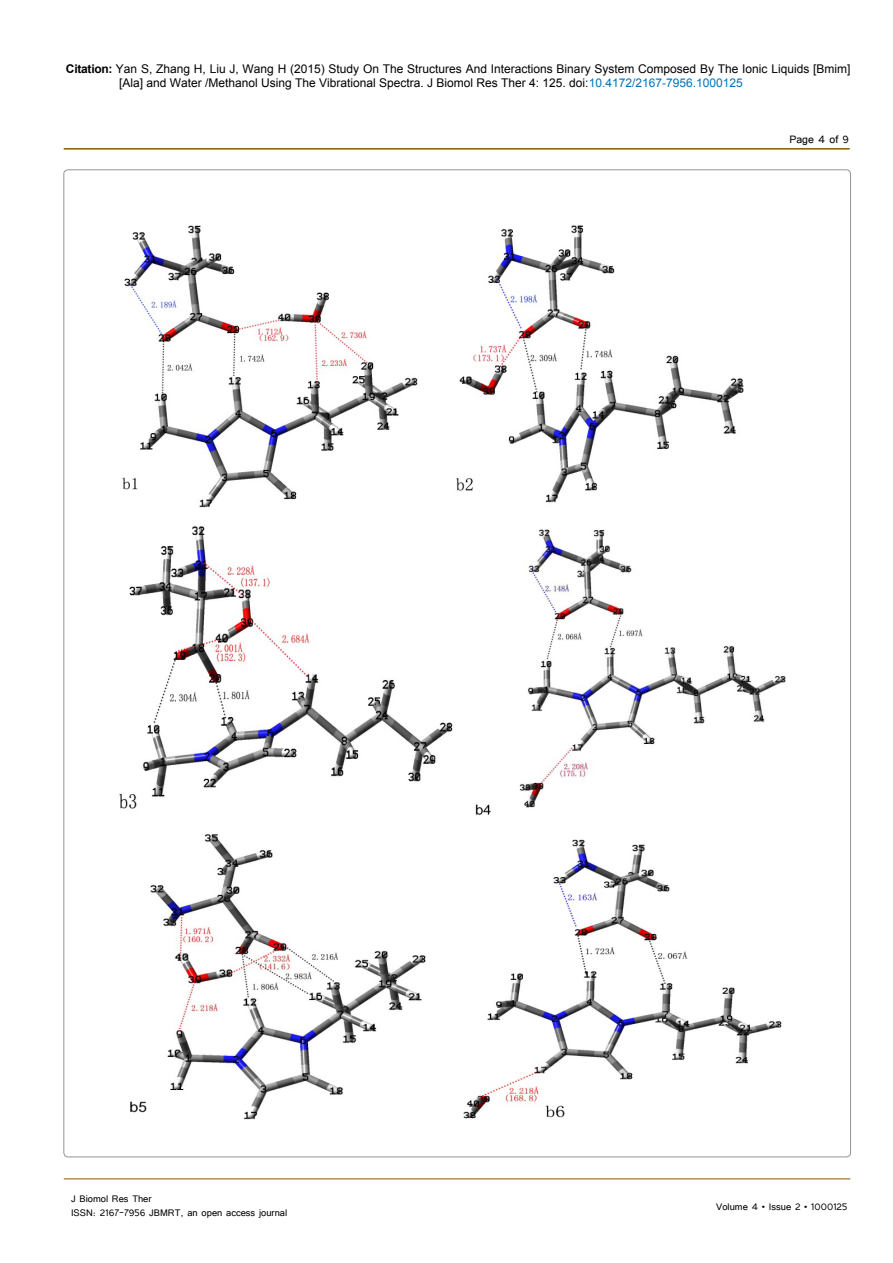
<style>
.page{position:relative;width:893px;height:1263px;background:#fff}
.page>*{position:absolute;margin:0;border:0;box-sizing:border-box;transform-origin:0 0}
.t1{font:13.5px "Tunga";color:#000}
.t2{font:12px/14.4px "Arial";color:#000}
.t3{font:12px/14.4px "Tunga";color:#000}
.s1{font-weight:700}
.s2{color:#0072bc}
</style>
<div class="page">
<hr style="left:64px;top:148px;width:786px;height:2px;background:#905501">
<hr style="left:64px;top:1179px;width:786px;height:1px;background:#905501">
<img style="left:122px;top:225px;width:296px;height:283px">
<img style="left:456px;top:225px;width:288px;height:278px">
<img style="left:119px;top:526px;width:334px;height:283px">
<img style="left:475px;top:529px;width:311px;height:286px">
<img style="left:130px;top:834px;width:296px;height:286px">
<img style="left:463px;top:839px;width:319px;height:280px">
<p class="t2" style="left:119px;top:61px;width:733px;text-indent:-53px"><span class="s1">Citation:</span> Yan S, Zhang H, Liu J, Wang H (2015) Study On The Structures And Interactions Binary System Composed By The Ionic Liquids [Bmim] [Ala] and Water /Methanol Using The Vibrational Spectra. J Biomol Res Ther 4: 125. doi:<span class="s2">10.4172/2167-7956.1000125</span></p>
<p class="t3" style="left:71px;top:1190px;width:218px">J Biomol Res Ther<br>ISSN: 2167-7956 JBMRT, an open access journal</p>
<p class="t1" style="left:789px;top:131px;width:61px">Page 4 of 9</p>
<p class="t3" style="left:716px;top:1199px;width:133px">Volume 4 • Issue 2 • 1000125</p>
</div>
